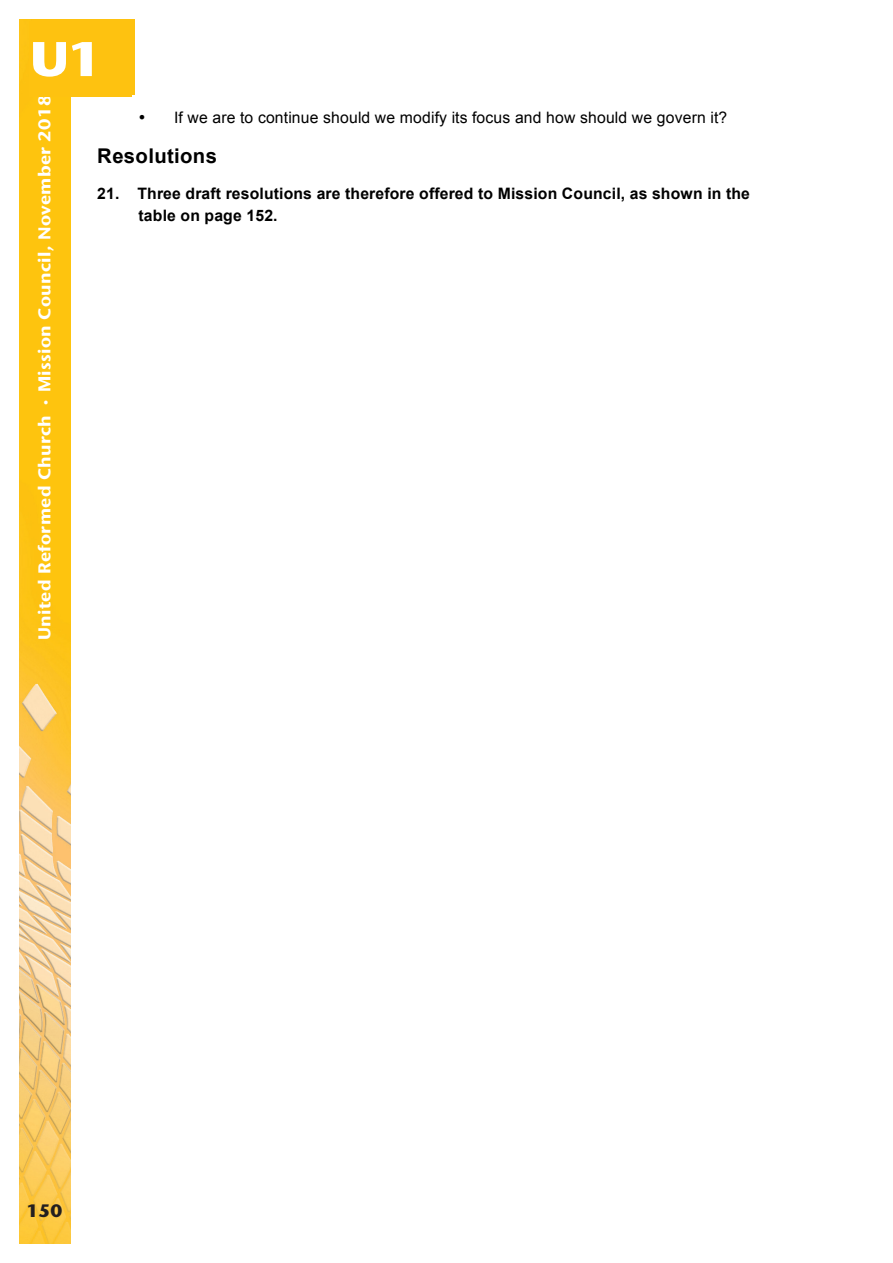
<style>
.page{position:relative;width:893px;height:1263px;background:#fff}
.page>*{position:absolute;margin:0;border:0;box-sizing:border-box;transform-origin:0 0}
.main_side_head_copy{font:800 48.6px "Stone Sans IIITC Std";color:#fff;scale:1.11 1}
.t1{font:700 20.25px "Arial";letter-spacing:.02em;color:#000}
.t2{font:800 18px "Stone Sans IIITC Std";color:#231f20}
.t3{font:700 17.1px "Stone Sans IIITC Std";letter-spacing:.02em;color:#fff;scale:1.05 1}
.t4{font:700 15.75px/21.3px "Arial";letter-spacing:.01em;color:#000}
.t5{font:15.75px "Arial";letter-spacing:.01em;color:#000}
.s1{font-family:"Myriad Pro";font-weight:400}
</style>
<div class="page">
<img style="left:19px;top:19px;width:51px;height:1225px">
<div style="left:32px;top:19px;width:102px;height:76px;background:#fec210"></div>
<div style="left:30px;top:21px;width:102px;height:76px;background:#fec210"></div>
<h1 class="main_side_head_copy" style="left:32px;top:25px;width:36px">A</h1>
<p class="main_side_head_copy" style="left:30px;top:27px;width:68px">U1</p>
<p class="t3" style="left:34px;top:640px;width:521px;rotate:-90deg">United Reformed Church <span class="s1">•</span> Mission Council, November 2018</p>
<p class="t5" style="left:139px;top:108px;width:590px">• If we are to continue should we modify its focus and how should we govern it?</p>
<p class="t1" style="left:97px;top:142px;width:121px">Resolutions</p>
<p class="t4" style="left:139px;top:184px;width:613px;text-indent:-41px">21. Three draft resolutions are therefore offered to Mission Council, as shown in the table on page 152.</p>
<p class="t2" style="left:27px;top:1199px;width:38px">150</p>
</div>
